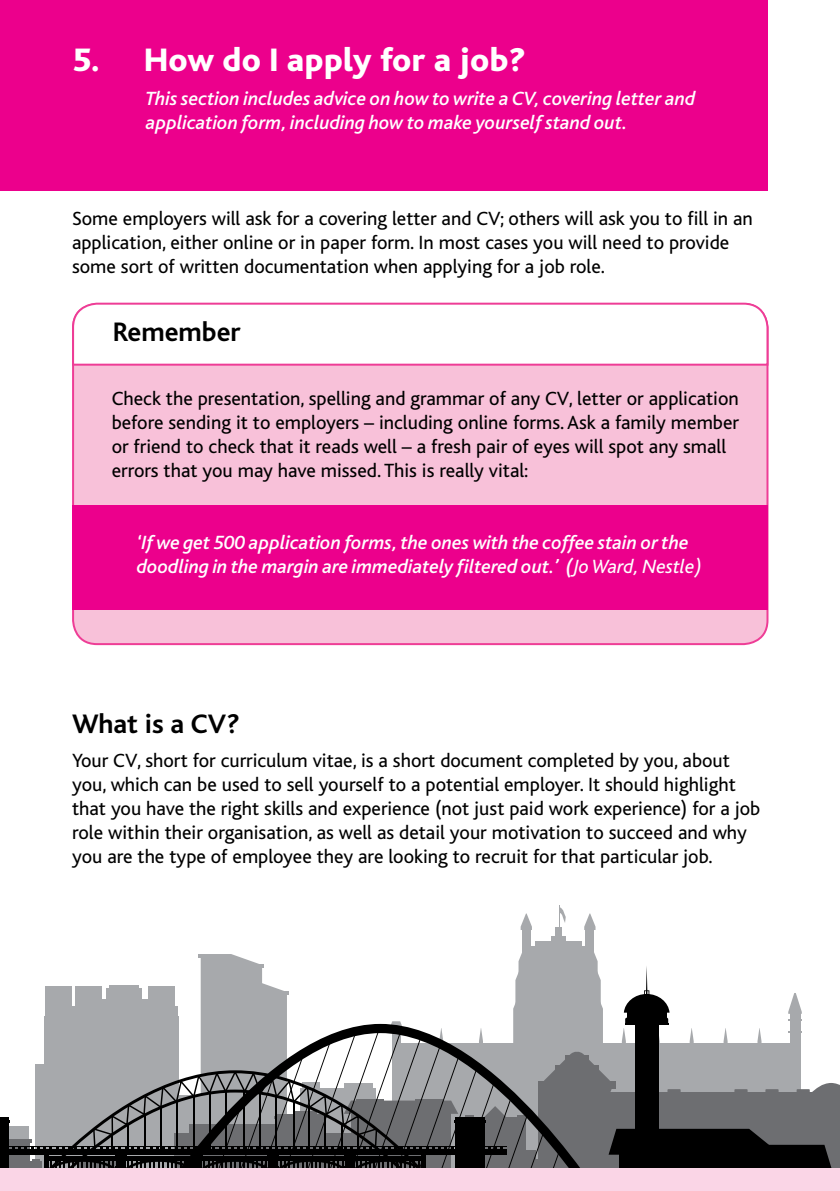
<style>
.page{position:relative;width:840px;height:1191px;background:#fff}
.page>*{position:absolute;margin:0;border:0;box-sizing:border-box;transform-origin:0 0}
.t1{font:800 34px "Bliss";letter-spacing:.01em;color:#fff}
.t2{font:700 28px "Bliss";color:#000}
.t3{font:20px/24px "Bliss";color:#000}
.t4{font:italic 500 20px/24px "Bliss";color:#fff}
.s1{font-weight:400}
</style>
<div class="page">
<div style="left:521px;top:929px;width:9px;height:28px;background:#a7a9ac"></div>
<svg style="left:520px;top:913px;width:11px;height:17px"></svg>
<div style="left:585px;top:929px;width:9px;height:28px;background:#a7a9ac"></div>
<svg style="left:584px;top:913px;width:11px;height:17px"></svg>
<div style="left:534px;top:941px;width:47px;height:11px;background:#a7a9ac"></div>
<div style="left:550px;top:936px;width:15px;height:6px;background:#a7a9ac"></div>
<div style="left:554px;top:927px;width:6px;height:12px;background:#a7a9ac"></div>
<svg style="left:559px;top:905px;width:6px;height:25px"></svg>
<svg style="left:0;top:948px;width:839px;height:220px"></svg>
<div style="left:0;top:1168px;width:839px;height:23px;background:#fad5e6"></div>
<div style="left:0;top:0;width:767px;height:190px;background:#ec008c"></div>
<div style="left:73px;top:304px;width:694px;height:340px;background:#f8c1d9;border-radius:24px"></div>
<svg style="left:72px;top:302px;width:697px;height:65px;background:#fdf0f7"></svg>
<div style="left:72px;top:505px;width:695px;height:105px;background:#ec008c"></div>
<h1 class="t1" style="left:72px;top:43px;width:454px">5. How do I apply for a job?</h1>
<p class="t4" style="left:146px;top:86px;width:551px">This section includes advice on how to write a CV, covering letter and application form, including how to make yourself stand out.</p>
<p class="t3" style="left:72px;top:207px;width:682px">Some employers will ask for a covering letter and CV; others will ask you to fill in an application, either online or in paper form. In most cases you will need to provide some sort of written documentation when applying for a job role.</p>
<h2 class="t2" style="left:113px;top:317px;width:129px">Remember</h2>
<p class="t3" style="left:112px;top:386px;width:628px">Check the presentation, spelling and grammar of any CV, letter or application before sending it to employers – including online forms. Ask a family member or friend to check that it reads well – a fresh pair of eyes will spot any small errors that you may have missed. This is really vital:</p>
<p class="t4" style="left:137px;top:531px;width:566px">‘If we get 500 application forms, the ones with the coffee stain or the doodling in the margin are immediately filtered out.’ (<span class="s1">Jo Ward, Nestle)</span></p>
<h2 class="t2" style="left:72px;top:709px;width:169px">What is a CV?</h2>
<p class="t3" style="left:72px;top:749px;width:689px">Your CV, short for curriculum vitae, is a short document completed by you, about you, which can be used to sell yourself to a potential employer. It should highlight that you have the right skills and experience (not just paid work experience) for a job role within their organisation, as well as detail your motivation to succeed and why you are the type of employee they are looking to recruit for that particular job.</p>
</div>
